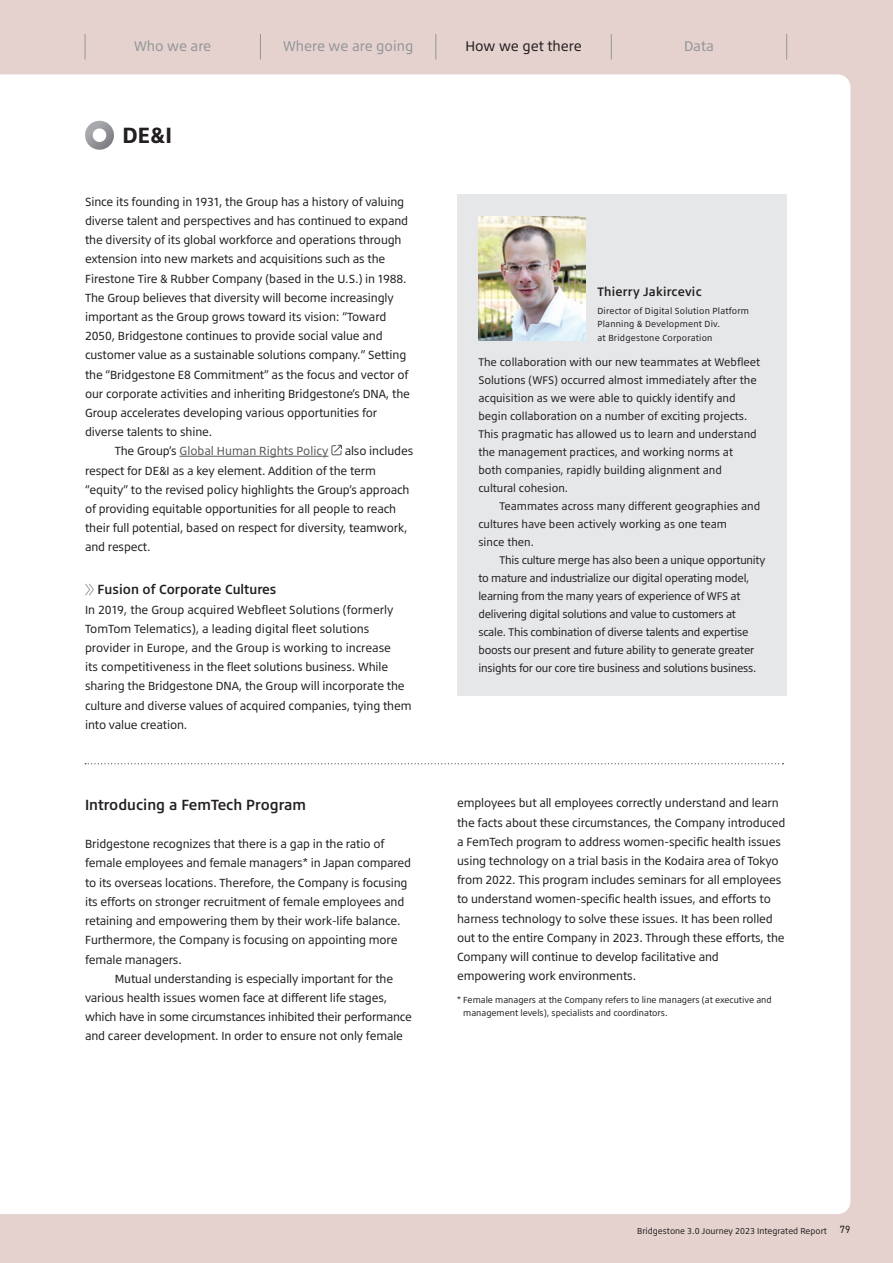
<style>
.page{position:relative;width:893px;height:1263px;background:#e5d2ce}
.page>*{position:absolute;margin:0;border:0;box-sizing:border-box;transform-origin:0 0}
.t1{font:700 22.5px "Bridgestone Type";color:#231f20}
.t2{font:500 15px "Bridgestone Type";color:#231f20}
.t3{font:14.25px "Bridgestone Type";color:#939598}
.t4{font:14.25px "Bridgestone Type";color:#231f20}
.t5{font:500 13.5px "Bridgestone Type";color:#231f20}
.t6{font:500 12.45px "Bridgestone Type";letter-spacing:.02em;color:#231f20}
.t7{font:12px/19.2px "Bridgestone Type";letter-spacing:-.01em;color:#231f20}
.t8{font:12px "Bridgestone Type";color:#57585a}
.t9{font:11.25px/18px "Bridgestone Type";color:#231f20}
.t10{font:11.25px/18px "Bridgestone Type";letter-spacing:-.02em;color:#231f20}
.t11{font:9px/13.5px "Bridgestone Type";color:#231f20}
.t12{font:9px/13.5px "Bridgestone Type";letter-spacing:.02em;color:#231f20}
.t13{font:8.7px "Bridgestone Type";color:#231f20}
.s1{color:#231f20}
.s2{font-family:"DIN2014";font-size:10.5px}
</style>
<div class="page">
<div style="left:0;top:74px;width:850px;height:1140px;background:#fff"></div>
<hr style="left:179px;top:456px;width:149px;height:1px;background:#57585a">
<svg style="left:331px;top:445px;width:11px;height:10px"></svg>
<svg style="left:85px;top:584px;width:9px;height:11px"></svg>
<svg style="left:85px;top:34px;width:1px;height:26px"></svg>
<svg style="left:260px;top:34px;width:1px;height:26px"></svg>
<svg style="left:436px;top:34px;width:1px;height:26px"></svg>
<svg style="left:611px;top:34px;width:1px;height:26px"></svg>
<svg style="left:786px;top:34px;width:1px;height:26px"></svg>
<div style="left:457px;top:194px;width:330px;height:502px;background:#e6e7e9"></div>
<svg style="left:85px;top:763px;width:698px;height:1px"></svg>
<div style="left:85px;top:121px;width:29px;height:29px;border:8px solid #fff;border-radius:50%"></div>
<img style="left:478px;top:217px;width:108px;height:124px">
<p class="t3" style="left:134px;top:37px;width:79px">Who we are</p>
<p class="t3" style="left:283px;top:37px;width:132px">Where we are going</p>
<p class="t4" style="left:465px;top:37px;width:118px">How we get there</p>
<p class="t3" style="left:684px;top:37px;width:31px">Data</p>
<h1 class="t1" style="left:122px;top:121px;width:51px">DE&amp;I</h1>
<p class="t7" style="left:85px;top:192px;width:321px">Since its founding in 1931, the Group has a history of valuing</p>
<p class="t7" style="left:85px;top:211px;width:325px">diverse talent and perspectives and has continued to expand</p>
<p class="t7" style="left:85px;top:230px;width:318px">the diversity of its global workforce and operations through</p>
<p class="t7" style="left:85px;top:249px;width:302px">extension into new markets and acquisitions such as the</p>
<p class="t7" style="left:85px;top:268px;width:323px">Firestone Tire &amp; Rubber Company (based in the U.S.) in 1988.</p>
<p class="t7" style="left:85px;top:288px;width:310px">The Group believes that diversity will become increasingly</p>
<p class="t7" style="left:85px;top:307px;width:303px">important as the Group grows toward its vision: “Toward</p>
<p class="t7" style="left:85px;top:326px;width:299px">2050, Bridgestone continues to provide social value and</p>
<p class="t7" style="left:85px;top:345px;width:323px">customer value as a sustainable solutions company.” Setting</p>
<p class="t7" style="left:85px;top:364px;width:325px">the “Bridgestone E8 Commitment” as the focus and vector of</p>
<p class="t7" style="left:85px;top:384px;width:326px">our corporate activities and inheriting Bridgestone’s DNA, the</p>
<p class="t7" style="left:85px;top:403px;width:294px">Group accelerates developing various opportunities for</p>
<p class="t7" style="left:85px;top:422px;width:129px">diverse talents to shine.</p>
<p class="t8" style="left:115px;top:443px;width:215px"><span class="s1">The Group’s</span> Global Human Rights Policy</p>
<p class="t7" style="left:85px;top:441px;width:330px;text-indent:260px">also includes respect for DE&amp;I as a key element. Addition of the term “equity” to the revised policy highlights the Group’s approach of providing equitable opportunities for all people to reach their full potential, based on respect for diversity, teamwork, and respect.</p>
<p class="t5" style="left:98px;top:581px;width:180px">Fusion of Corporate Cultures</p>
<p class="t7" style="left:85px;top:599px;width:328px">In 2019, the Group acquired Webfleet Solutions (formerly TomTom Telematics), a leading digital fleet solutions provider in Europe, and the Group is working to increase<br>its competitiveness in the fleet solutions business. While sharing the Bridgestone DNA, the Group will incorporate the culture and diverse values of acquired companies, tying them into value creation.</p>
<p class="t2" style="left:85px;top:795px;width:222px">Introducing a FemTech Program</p>
<p class="t7" style="left:85px;top:834px;width:301px">Bridgestone recognizes that there is a gap in the ratio of</p>
<p class="t7" style="left:85px;top:853px;width:328px">female employees and female managers* in Japan compared</p>
<p class="t7" style="left:85px;top:872px;width:324px">to its overseas locations. Therefore, the Company is focusing</p>
<p class="t7" style="left:85px;top:892px;width:321px">its efforts on stronger recruitment of female employees and</p>
<p class="t7" style="left:85px;top:911px;width:317px">retaining and empowering them by their work-life balance.</p>
<p class="t7" style="left:85px;top:930px;width:314px">Furthermore, the Company is focusing on appointing more</p>
<p class="t7" style="left:85px;top:949px;width:98px">female managers.</p>
<p class="t7" style="left:115px;top:968px;width:280px">Mutual understanding is especially important for the</p>
<p class="t7" style="left:85px;top:988px;width:304px">various health issues women face at different life stages,</p>
<p class="t7" style="left:85px;top:1007px;width:328px">which have in some circumstances inhibited their performance</p>
<p class="t7" style="left:85px;top:1026px;width:319px">and career development. In order to ensure not only female</p>
<p class="t6" style="left:597px;top:284px;width:106px">Thierry Jakircevic</p>
<p class="t12" style="left:597px;top:304px;width:153px">Director of Digital Solution Platform<br>Planning &amp; Development Div.<br>at Bridgestone Corporation</p>
<p class="t9" style="left:478px;top:353px;width:283px">The collaboration with our new teammates at Webfleet Solutions (WFS) occurred almost immediately after the acquisition as we were able to quickly identify and begin collaboration on a number of exciting projects.<br>This pragmatic has allowed us to learn and understand the management practices, and working norms at<br>both companies, rapidly building alignment and cultural cohesion.</p>
<p class="t9" style="left:478px;top:497px;width:283px;text-indent:21px">Teammates across many different geographies and cultures have been actively working as one team<br>since then.</p>
<p class="t10" style="left:478px;top:551px;width:289px;text-indent:21px">This culture merge has also been a unique opportunity to mature and industrialize our digital operating model, learning from the many years of experience of WFS at delivering digital solutions and value to customers at scale. This combination of diverse talents and expertise boosts our present and future ability to generate greater insights for our core tire business and solutions business.</p>
<p class="t7" style="left:457px;top:793px;width:330px">employees but all employees correctly understand and learn the facts about these circumstances, the Company introduced a FemTech program to address women-specific health issues using technology on a trial basis in the Kodaira area of Tokyo from 2022. This program includes seminars for all employees to understand women-specific health issues, and efforts to harness technology to solve these issues. It has been rolled out to the entire Company in 2023. Through these efforts, the Company will continue to develop facilitative and empowering work environments.</p>
<p class="t11" style="left:463px;top:992px;width:310px;text-indent:-6px">* Female managers at the Company refers to line managers (at executive and management levels), specialists and coordinators.</p>
<p class="t13" style="left:637px;top:1225px;width:215px">Bridgestone 3.0 Journey 2023 Integrated Report <span class="s2">79</span></p>
</div>
